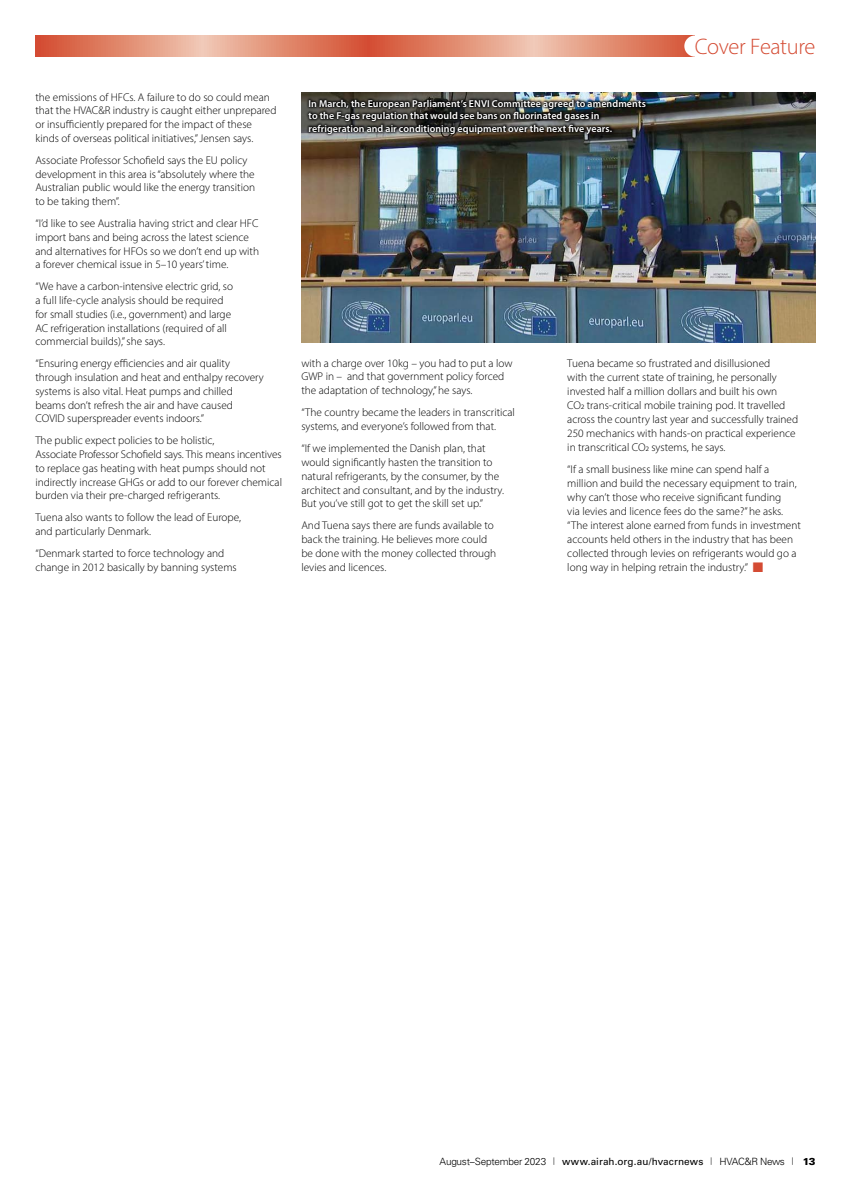
<style>
.page{position:relative;width:851px;height:1188px;background:#fff}
.page>*{position:absolute;margin:0;border:0;box-sizing:border-box;transform-origin:0 0}
.t1{font:300 22.5px "Myriad Pro";letter-spacing:-.02em;color:#d44b33}
.t2{font:300 11.25px/13.8px "Myriad Pro";color:#000}
.t3{font:600 10px/12.5px "Myriad Pro";letter-spacing:.01em;color:#fff}
.t4{font:300 10px "Univers LT Std";letter-spacing:-.025em;color:#000}
.s1{color:#d44b33}
.s2{font-size:7.5px}
.s3{font-weight:400}
.s4{font-weight:900}
</style>
<div class="page">
<svg style="left:35px;top:35px;width:656px;height:22px;background:#e18a71"></svg>
<div style="left:684px;top:35px;width:21px;height:22px;background:#fff;border-radius:50%"></div>
<img style="left:301px;top:92px;width:514px;height:250px">
<img style="left:305px;top:97px;width:343px;height:40px">
<p class="t2" style="left:35px;top:90px;width:242px">the emissions of HFCs. A failure to do so could mean that the HVAC&amp;R industry is caught either unprepared or insufficiently prepared for the impact of these kinds of overseas political initiatives,” Jensen says.</p>
<p class="t2" style="left:35px;top:153px;width:221px">Associate Professor Schofield says the EU policy development in this area is “absolutely where the Australian public would like the energy transition to be taking them”.</p>
<p class="t2" style="left:35px;top:216px;width:225px">“I’d like to see Australia having strict and clear HFC import bans and being across the latest science and alternatives for HFOs so we don’t end up with a forever chemical issue in 5–10 years’ time.</p>
<p class="t2" style="left:35px;top:279px;width:199px">“We have a carbon‑intensive electric grid, so a full life‑cycle analysis should be required for small studies (i.e., government) and large AC refrigeration installations (required of all commercial builds),” she says.</p>
<p class="t2" style="left:35px;top:356px;width:230px">“Ensuring energy efficiencies and air quality through insulation and heat and enthalpy recovery systems is also vital. Heat pumps and chilled beams don’t refresh the air and have caused COVID superspreader events indoors.”</p>
<p class="t2" style="left:35px;top:433px;width:248px">The public expect policies to be holistic,<br>Associate Professor Schofield says. This means incentives to replace gas heating with heat pumps should not indirectly increase GHGs or add to our forever chemical burden via their pre-charged refrigerants.</p>
<p class="t2" style="left:35px;top:510px;width:207px">Tuena also wants to follow the lead of Europe, and particularly Denmark.</p>
<p class="t2" style="left:35px;top:546px;width:203px">“Denmark started to force technology and change in 2012 basically by banning systems</p>
<p class="t3" style="left:308px;top:97px;width:339px">In March, the European Parliament’s ENVI Committee agreed to amendments to the F-gas regulation that would see bans on fluorinated gases in refrigeration and air conditioning equipment over the next five years.</p>
<h1 class="t1" style="left:694px;top:33px;width:122px">Cover Feature</h1>
<p class="t2" style="left:301px;top:355px;width:213px">with a charge over 10kg – you had to put a low<br>GWP in – and that government policy forced the adaptation of technology,” he says.</p>
<p class="t2" style="left:301px;top:405px;width:215px">“The country became the leaders in transcritical systems, and everyone’s followed from that.</p>
<p class="t2" style="left:301px;top:441px;width:204px">“If we implemented the Danish plan, that would significantly hasten the transition to natural refrigerants, by the consumer, by the architect and consultant, and by the industry.<br>But you’ve still got to get the skill set up.”</p>
<p class="t2" style="left:301px;top:518px;width:196px">And Tuena says there are funds available to back the training. He believes more could be done with the money collected through levies and licences.</p>
<p class="t2" style="left:567px;top:355px;width:232px">Tuena became so frustrated and disillusioned<br>with the current state of training, he personally invested half a million dollars and built his own<br>CO2 trans‑critical mobile training pod. It travelled across the country last year and successfully trained 250 mechanics with hands-on practical experience in transcritical CO2 systems, he says.</p>
<p class="t2" style="left:567px;top:462px;width:235px">“If a small business like mine can spend half a million and build the necessary equipment to train, why can’t those who receive significant funding<br>via levies and licence fees do the same?” he asks. “The interest alone earned from funds in investment accounts held others in the industry that has been collected through levies on refrigerants would go a long way in helping retrain the industry.” <span class="s1">■</span></p>
<p class="t4" style="left:439px;top:1154px;width:377px">August–September 2023 <span class="s2">|</span> <span class="s3">www.airah.org.au/hvacrnews</span> <span class="s2">|</span> HVAC&amp;R News <span class="s2">|</span> <span class="s4">13</span></p>
</div>
